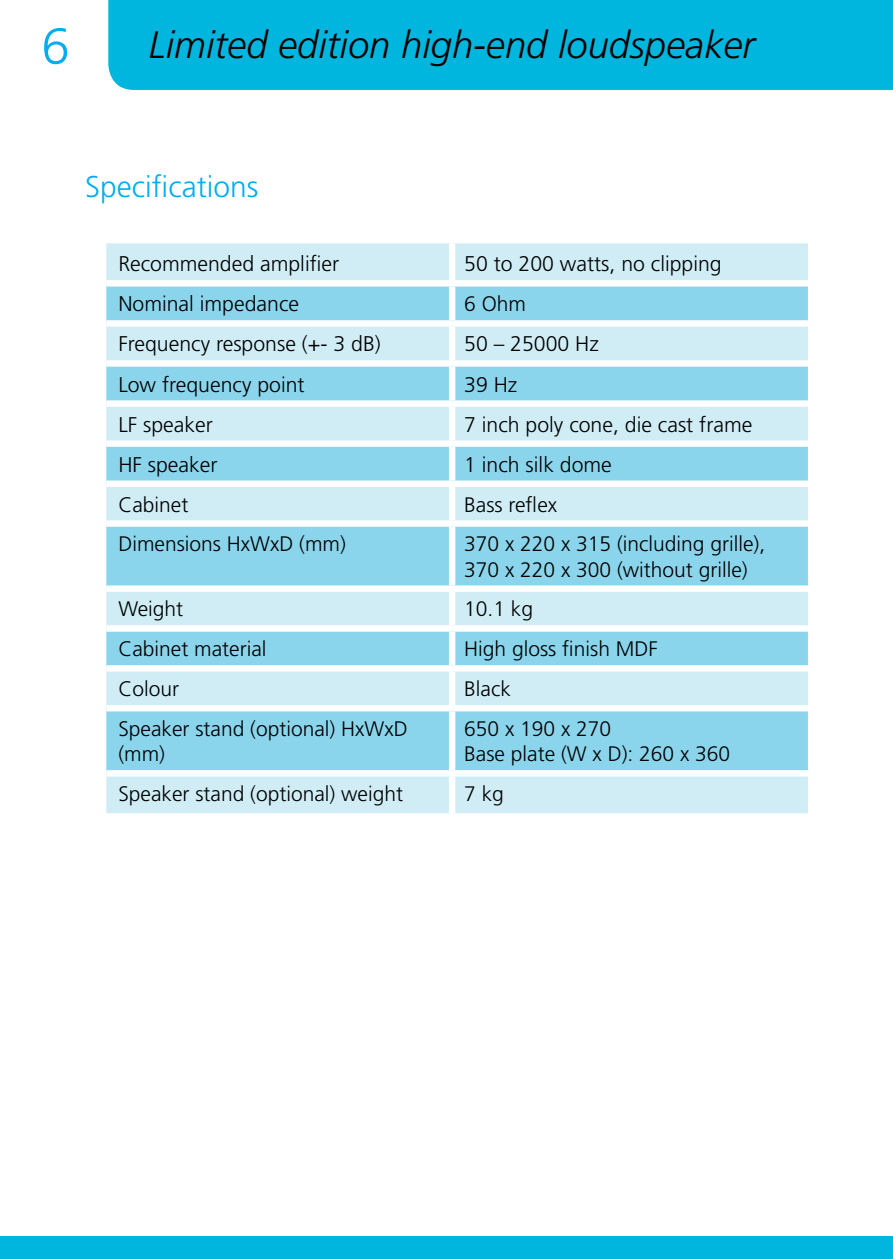
<style>
.page{position:relative;width:893px;height:1259px;background:#fff}
.page>*{position:absolute;margin:0;border:0;box-sizing:border-box;transform-origin:0 0}
.t1{font:300 51px "Frutiger LT Std";color:#00aeef}
.t2{font:italic 300 38.1px "Frutiger LT Std";color:#000}
.t3{font:300 30px "Frutiger LT Std";color:#00aeef}
.t4{font:300 21.3px "Frutiger LT Std";color:#000}
.t5{font:300 21px/25.2px "Frutiger LT Std";color:#000}
</style>
<div class="page">
<div style="left:108px;top:0;width:785px;height:90px;background:#00b6de"></div>
<div style="left:0;top:1236px;width:893px;height:23px;background:#00b6de"></div>
<div style="left:106px;top:243px;width:702px;height:570px;background:#d0edf6"></div>
<svg style="left:106px;top:286px;width:702px;height:484px;fill:#8ad5ec"></svg>
<div style="left:449px;top:243px;width:6px;height:37px;background:#fff"></div>
<div style="left:449px;top:286px;width:6px;height:34px;background:#fff"></div>
<div style="left:449px;top:327px;width:6px;height:33px;background:#fff"></div>
<div style="left:449px;top:367px;width:6px;height:33px;background:#fff"></div>
<div style="left:449px;top:407px;width:6px;height:33px;background:#fff"></div>
<div style="left:449px;top:447px;width:6px;height:33px;background:#fff"></div>
<div style="left:449px;top:487px;width:6px;height:33px;background:#fff"></div>
<div style="left:449px;top:527px;width:6px;height:58px;background:#fff"></div>
<div style="left:449px;top:592px;width:6px;height:33px;background:#fff"></div>
<div style="left:449px;top:632px;width:6px;height:33px;background:#fff"></div>
<div style="left:449px;top:671px;width:6px;height:34px;background:#fff"></div>
<div style="left:449px;top:711px;width:6px;height:59px;background:#fff"></div>
<div style="left:449px;top:776px;width:6px;height:37px;background:#fff"></div>
<div style="left:106px;top:280px;width:346px;height:6px;background:#fff"></div>
<div style="left:452px;top:280px;width:356px;height:6px;background:#fff"></div>
<div style="left:106px;top:360px;width:346px;height:7px;background:#fff"></div>
<div style="left:452px;top:360px;width:356px;height:7px;background:#fff"></div>
<div style="left:106px;top:440px;width:346px;height:7px;background:#fff"></div>
<div style="left:452px;top:440px;width:356px;height:7px;background:#fff"></div>
<div style="left:106px;top:520px;width:346px;height:7px;background:#fff"></div>
<div style="left:452px;top:520px;width:356px;height:7px;background:#fff"></div>
<div style="left:106px;top:625px;width:346px;height:7px;background:#fff"></div>
<div style="left:452px;top:625px;width:356px;height:7px;background:#fff"></div>
<div style="left:106px;top:705px;width:346px;height:6px;background:#fff"></div>
<div style="left:452px;top:705px;width:356px;height:6px;background:#fff"></div>
<div style="left:106px;top:320px;width:346px;height:7px;background:#fff"></div>
<div style="left:452px;top:320px;width:356px;height:7px;background:#fff"></div>
<div style="left:106px;top:400px;width:346px;height:7px;background:#fff"></div>
<div style="left:452px;top:400px;width:356px;height:7px;background:#fff"></div>
<div style="left:106px;top:480px;width:346px;height:7px;background:#fff"></div>
<div style="left:452px;top:480px;width:356px;height:7px;background:#fff"></div>
<div style="left:106px;top:585px;width:346px;height:7px;background:#fff"></div>
<div style="left:452px;top:585px;width:356px;height:7px;background:#fff"></div>
<div style="left:106px;top:665px;width:346px;height:6px;background:#fff"></div>
<div style="left:452px;top:665px;width:356px;height:6px;background:#fff"></div>
<div style="left:106px;top:770px;width:346px;height:6px;background:#fff"></div>
<div style="left:452px;top:770px;width:356px;height:6px;background:#fff"></div>
<h1 class="t1" style="left:41px;top:17px;width:30px">6</h1>
<h2 class="t2" style="left:149px;top:23px;width:608px">Limited edition high-end loudspeaker</h2>
<h3 class="t3" style="left:85px;top:170px;width:175px">Specifications</h3>
<p class="t4" style="left:118px;top:252px;width:222px">Recommended amplifier</p>
<p class="t4" style="left:464px;top:252px;width:259px">50 to 200 watts, no clipping</p>
<p class="t4" style="left:118px;top:292px;width:182px">Nominal impedance</p>
<p class="t5" style="left:464px;top:292px;width:63px">6 Ohm</p>
<p class="t4" style="left:118px;top:332px;width:264px">Frequency response (+- 3 dB)</p>
<p class="t4" style="left:464px;top:332px;width:136px">50 – 25000 Hz</p>
<p class="t4" style="left:118px;top:372px;width:188px">Low frequency point</p>
<p class="t4" style="left:464px;top:372px;width:55px">39 Hz</p>
<p class="t4" style="left:118px;top:412px;width:96px">LF speaker</p>
<p class="t4" style="left:464px;top:412px;width:290px">7 inch poly cone, die cast frame</p>
<p class="t4" style="left:118px;top:452px;width:101px">HF speaker</p>
<p class="t4" style="left:464px;top:452px;width:149px">1 inch silk dome</p>
<p class="t5" style="left:118px;top:492px;width:72px">Cabinet</p>
<p class="t5" style="left:464px;top:492px;width:94px">Bass reflex</p>
<p class="t5" style="left:118px;top:532px;width:229px">Dimensions HxWxD (mm)</p>
<p class="t5" style="left:464px;top:532px;width:303px">370 x 220 x 315 (including grille),<br>370 x 220 x 300 (without grille)</p>
<p class="t5" style="left:118px;top:597px;width:66px">Weight</p>
<p class="t5" style="left:464px;top:597px;width:70px">10.1 kg</p>
<p class="t5" style="left:118px;top:637px;width:150px">Cabinet material</p>
<p class="t5" style="left:464px;top:637px;width:195px">High gloss finish MDF</p>
<p class="t5" style="left:118px;top:676px;width:62px">Colour</p>
<p class="t5" style="left:464px;top:676px;width:48px">Black</p>
<p class="t5" style="left:118px;top:716px;width:291px">Speaker stand (optional) HxWxD (mm)</p>
<p class="t5" style="left:464px;top:716px;width:268px">650 x 190 x 270<br>Base plate (W x D): 260 x 360</p>
<p class="t5" style="left:118px;top:781px;width:286px">Speaker stand (optional) weight</p>
<p class="t5" style="left:464px;top:781px;width:41px">7 kg</p>
</div>
